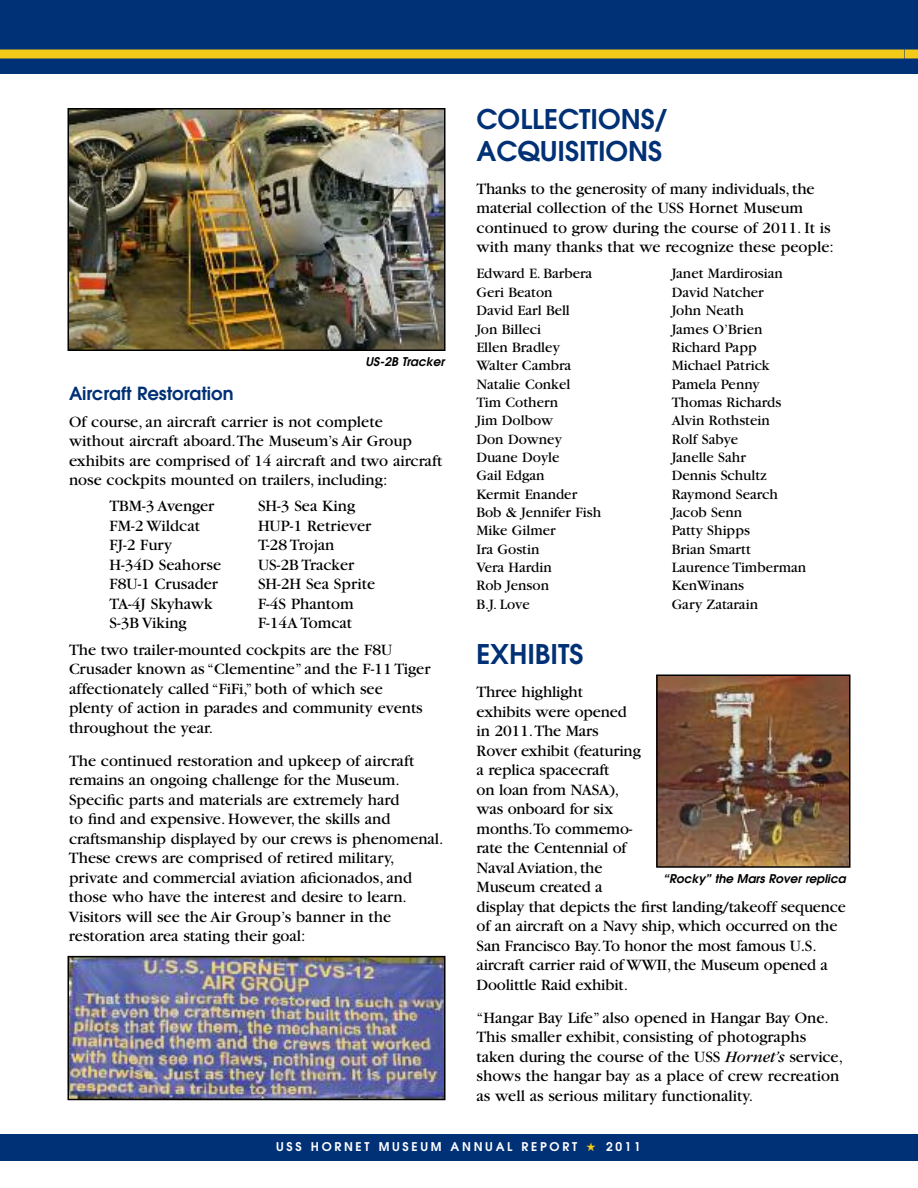
<style>
.page{position:relative;width:918px;height:1188px;background:#fff}
.page>*{position:absolute;margin:0;border:0;box-sizing:border-box;transform-origin:0 0}
.t1{font:600 27px/31.5px "Avant Garde";color:#003075}
.t2{font:600 18px "Avant Garde";color:#003075}
.t3{font:16.5px/19.5px "Garamond";color:#000}
.t4{font:15px/18.3px "Garamond";color:#000}
.t5{font:italic 600 12px "Avant Garde";color:#000}
.t6{font:600 12px "Avant Garde";letter-spacing:.225em;color:#fff}
.s1{font-style:italic}
.s2{color:#f2ca17}
</style>
<div class="page">
<div style="left:0;top:0;width:918px;height:74px;background:#003075"></div>
<div style="left:0;top:1134px;width:918px;height:27px;background:#003075"></div>
<div style="left:0;top:50px;width:918px;height:8px;background:#f2ca17"></div>
<img style="left:71px;top:111px;width:372px;height:237px">
<div style="left:68px;top:108px;width:378px;height:243px;border:2px solid #000"></div>
<img style="left:71px;top:959px;width:372px;height:138px">
<div style="left:68px;top:956px;width:378px;height:144px;border:2px solid #000"></div>
<img style="left:659px;top:678px;width:188px;height:187px">
<div style="left:656px;top:675px;width:194px;height:193px;border:2px solid #000"></div>
<p class="t5" style="left:366px;top:357px;width:80px">US-2B Tracker</p>
<p class="t2" style="left:69px;top:387px;width:166px">Aircraft Restoration</p>
<p class="t3" style="left:69px;top:413px;width:375px">Of course, an aircraft carrier is not complete without aircraft aboard.The Museum’s Air Group exhibits are comprised of 14 aircraft and two aircraft nose cockpits mounted on trailers, including:</p>
<p class="t3" style="left:110px;top:498px;width:106px">TBM-3 Avenger</p>
<p class="t3" style="left:258px;top:498px;width:99px">SH-3 Sea King</p>
<p class="t3" style="left:110px;top:518px;width:92px">FM-2 Wildcat</p>
<p class="t3" style="left:258px;top:518px;width:115px">HUP-1 Retriever</p>
<p class="t3" style="left:110px;top:537px;width:64px">FJ-2 Fury</p>
<p class="t3" style="left:258px;top:537px;width:78px">T-28 Trojan</p>
<p class="t3" style="left:110px;top:557px;width:113px">H-34D Seahorse</p>
<p class="t3" style="left:258px;top:557px;width:98px">US-2B Tracker</p>
<p class="t3" style="left:110px;top:576px;width:110px">F8U-1 Crusader</p>
<p class="t3" style="left:258px;top:576px;width:119px">SH-2H Sea Sprite</p>
<p class="t3" style="left:110px;top:596px;width:105px">TA-4J Skyhawk</p>
<p class="t3" style="left:258px;top:596px;width:97px">F-4S Phantom</p>
<p class="t3" style="left:110px;top:615px;width:79px">S-3B Viking</p>
<p class="t3" style="left:69px;top:612px;width:325px;line-height:26.2px;text-indent:189px">F-14A Tomcat<br>The two trailer-mounted cockpits are the F8U</p>
<p class="t3" style="left:69px;top:661px;width:363px">Crusader known as “Clementine” and the F-11 Tiger affectionately called “FiFi,” both of which see plenty of action in parades and community events throughout the year.</p>
<p class="t3" style="left:69px;top:752px;width:376px">The continued restoration and upkeep of aircraft remains an ongoing challenge for the Museum.<br>Specific parts and materials are extremely hard<br>to find and expensive. However, the skills and craftsmanship displayed by our crews is phenomenal.<br>These crews are comprised of retired military, private and commercial aviation aficionados, and those who have the interest and desire to learn.<br>Visitors will see the Air Group’s banner in the restoration area stating their goal:</p>
<h1 class="t1" style="left:477px;top:106px;width:192px">COLLECTIONS/<br>ACQUISITIONS</h1>
<p class="t3" style="left:477px;top:181px;width:359px">Thanks to the generosity of many individuals, the material collection of the USS Hornet Museum continued to grow during the course of 2011. It is with many thanks that we recognize these people:</p>
<p class="t4" style="left:476px;top:266px;width:126px">Edward E. Barbera<br>Geri Beaton<br>David Earl Bell<br>Jon Billeci<br>Ellen Bradley<br>Walter Cambra<br>Natalie Conkel<br>Tim Cothern<br>Jim Dolbow<br>Don Downey<br>Duane Doyle<br>Gail Edgan<br>Kermit Enander<br>Bob &amp; Jennifer Fish<br>Mike Gilmer<br>Ira Gostin<br>Vera Hardin<br>Rob Jenson<br>B.J. Love</p>
<p class="t4" style="left:672px;top:266px;width:136px">Janet Mardirosian<br>David Natcher<br>John Neath<br>James O’Brien<br>Richard Papp<br>Michael Patrick<br>Pamela Penny<br>Thomas Richards<br>Alvin Rothstein<br>Rolf Sabye<br>Janelle Sahr<br>Dennis Schultz<br>Raymond Search<br>Jacob Senn<br>Patty Shipps<br>Brian Smartt<br>Laurence Timberman<br>KenWinans<br>Gary Zatarain</p>
<h1 class="t1" style="left:477px;top:641px;width:108px">EXHIBITS</h1>
<p class="t3" style="left:477px;top:684px;width:371px">Three highlight<br>exhibits were opened<br>in 2011.The Mars<br>Rover exhibit (featuring<br>a replica spacecraft<br>on loan from NASA),<br>was onboard for six<br>months.To commemo-<br>rate the Centennial of<br>Naval Aviation, the<br>Museum created a<br>display that depicts the first landing/takeoff sequence of an aircraft on a Navy ship, which occurred on the<br>San Francisco Bay.To honor the most famous U.S. aircraft carrier raid of WWII, the Museum opened a<br>Doolittle Raid exhibit.</p>
<p class="t3" style="left:477px;top:1009px;width:368px">“Hangar Bay Life” also opened in Hangar Bay One.<br>This smaller exhibit, consisting of photographs taken during the course of the USS <span class="s1">Hornet’s</span> service, shows the hangar bay as a place of crew recreation as well as serious military functionality.</p>
<p class="t5" style="left:663px;top:874px;width:184px">“Rocky” the Mars Rover replica</p>
<p class="t6" style="left:276px;top:1142px;width:366px">USS HORNET MUSEUM ANNUAL REPORT <span class="s2">★</span> 2011</p>
</div>
